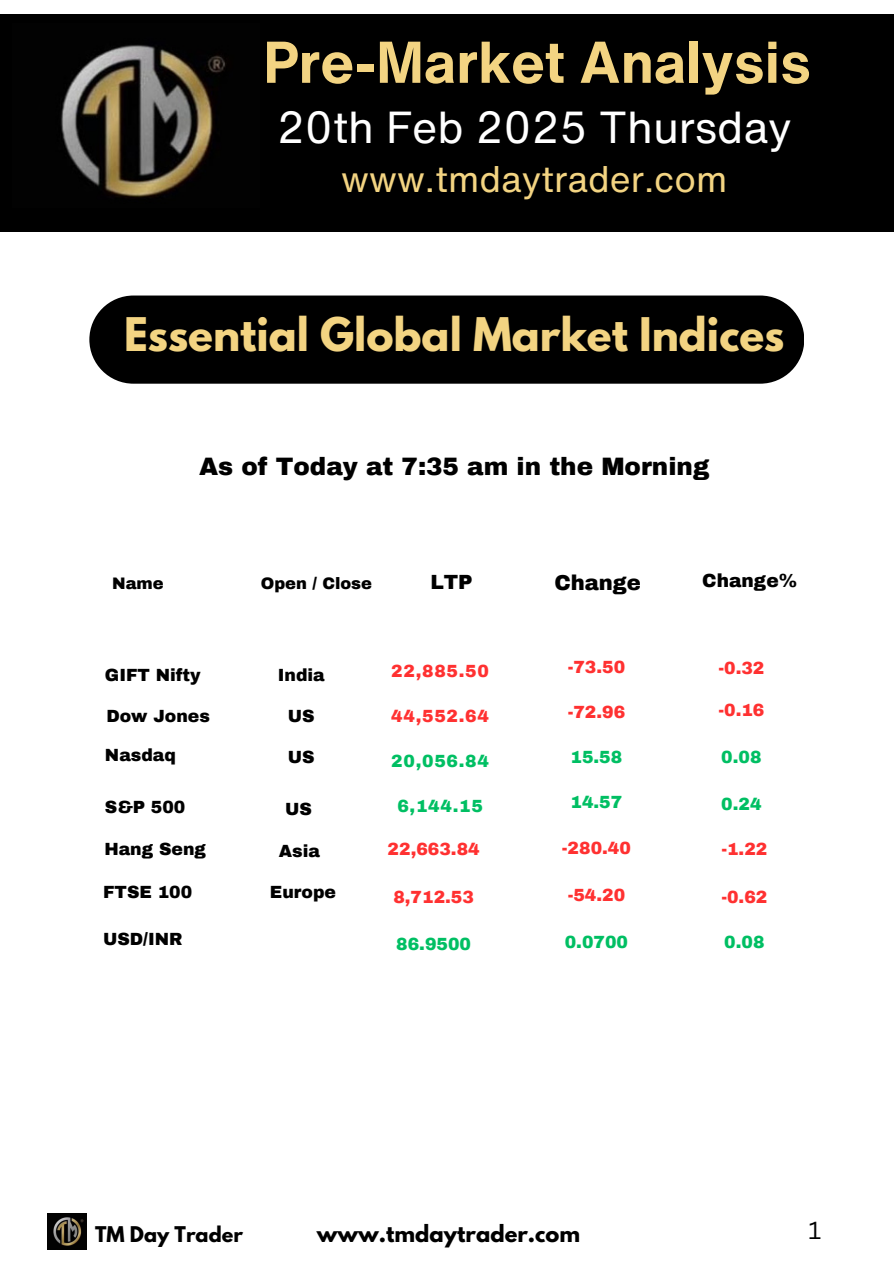
<style>
.page{position:relative;width:894px;height:1264px;background:#fff}
.page>*{position:absolute;margin:0;border:0;box-sizing:border-box;transform-origin:0 0}
.t1{font:700 57.75px "Helvetica Now Text";color:#f3d482}
.t2{font:43.65px "Helvetica Now Text";color:#fff}
.t3{font:700 41.1px "League Spartan";color:#f3d482}
.t4{font:36.15px "Helvetica Now Text";color:#f3d482}
.t5{font:900 24.6px "Archivo";color:#000}
.t6{font:24px "Canva Sans";color:#000}
.t7{font:700 21px "League Spartan";color:#000}
.t8{font:900 21px "Archivo";color:#000}
.t9{font:900 20.1px "Archivo";color:#000}
.t10{font:700 19.2px "League Spartan";color:#000}
.t11{font:900 18.6px "Archivo";color:#000}
.t12{font:900 17.25px "Archivo";color:#ff3131}
.t13{font:900 17.25px "Archivo";color:#000}
.t14{font:900 17.25px "Archivo";color:#00bf63}
.t15{font:900 16.35px "Archivo";color:#000}
</style>
<div class="page">
<div style="left:0;top:15px;width:892px;height:217px;background:#000"></div>
<div style="left:89px;top:295px;width:715px;height:89px;background:#000;border-radius:44px"></div>
<img style="left:61px;top:45px;width:166px;height:153px">
<img style="left:47px;top:1213px;width:40px;height:36px">
<p class="t1" style="left:263px;top:19px;width:549px">Pre-Market Analysis</p>
<h1 class="t2" style="left:277px;top:94px;width:516px">20th Feb 2025 Thursday</h1>
<p class="t4" style="left:341px;top:152px;width:387px">www.tmdaytrader.com</p>
<h3 class="t3" style="left:124px;top:313px;width:661px">Essential Global Market Indices</h3>
<h4 class="t5" style="left:199px;top:454px;width:511px">As of Today at 7:35 am in the Morning</h4>
<h2 class="t15" style="left:112px;top:574px;width:53px">Name</h2>
<h5 class="t15" style="left:261px;top:574px;width:113px">Open / Close</h5>
<p class="t9" style="left:430px;top:571px;width:44px">LTP</p>
<p class="t8" style="left:554px;top:571px;width:88px">Change</p>
<p class="t11" style="left:702px;top:570px;width:96px">Change%</p>
<p class="t13" style="left:105px;top:666px;width:97px">GIFT Nifty</p>
<p class="t13" style="left:278px;top:666px;width:48px">India</p>
<h6 class="t12" style="left:391px;top:662px;width:99px">22,885.50</h6>
<p class="t12" style="left:391px;top:707px;width:99px">44,552.64</p>
<p class="t14" style="left:391px;top:752px;width:99px">20,056.84</p>
<p class="t14" style="left:397px;top:797px;width:87px">6,144.15</p>
<p class="t13" style="left:106px;top:707px;width:105px">Dow Jones</p>
<p class="t13" style="left:288px;top:707px;width:28px">US</p>
<p class="t13" style="left:105px;top:746px;width:72px">Nasdaq</p>
<p class="t13" style="left:288px;top:748px;width:28px">US</p>
<p class="t13" style="left:285px;top:800px;width:28px">US</p>
<p class="t13" style="left:278px;top:841px;width:43px">Asia</p>
<p class="t13" style="left:270px;top:882px;width:68px">Europe</p>
<p class="t13" style="left:105px;top:797px;width:82px">S&amp;P 500</p>
<p class="t13" style="left:104px;top:840px;width:103px">Hang Seng</p>
<p class="t12" style="left:387px;top:840px;width:93px">22,663.84</p>
<p class="t12" style="left:393px;top:887px;width:82px">8,712.53</p>
<p class="t14" style="left:396px;top:934px;width:76px">86.9500</p>
<p class="t13" style="left:103px;top:882px;width:91px">FTSE 100</p>
<p class="t13" style="left:103px;top:930px;width:81px">USD/INR</p>
<p class="t12" style="left:567px;top:658px;width:59px">-73.50</p>
<p class="t12" style="left:567px;top:703px;width:59px">-72.96</p>
<p class="t14" style="left:570px;top:748px;width:53px">15.58</p>
<p class="t14" style="left:570px;top:793px;width:53px">14.57</p>
<p class="t12" style="left:561px;top:838px;width:70px">-280.40</p>
<p class="t12" style="left:567px;top:886px;width:59px">-54.20</p>
<p class="t14" style="left:564px;top:933px;width:65px">0.0700</p>
<p class="t12" style="left:718px;top:658px;width:47px">-0.32</p>
<p class="t12" style="left:718px;top:700px;width:47px">-0.16</p>
<p class="t14" style="left:721px;top:748px;width:42px">0.08</p>
<p class="t14" style="left:721px;top:795px;width:42px">0.24</p>
<p class="t12" style="left:721px;top:840px;width:47px">-1.22</p>
<p class="t12" style="left:721px;top:887px;width:47px">-0.62</p>
<p class="t14" style="left:724px;top:933px;width:42px">0.08</p>
<p class="t10" style="left:95px;top:1224px;width:149px">TM Day Trader</p>
<p class="t7" style="left:317px;top:1222px;width:265px">www.tmdaytrader.com</p>
<h3 class="t6" style="left:808px;top:1213px;width:14px">1</h3>
</div>
